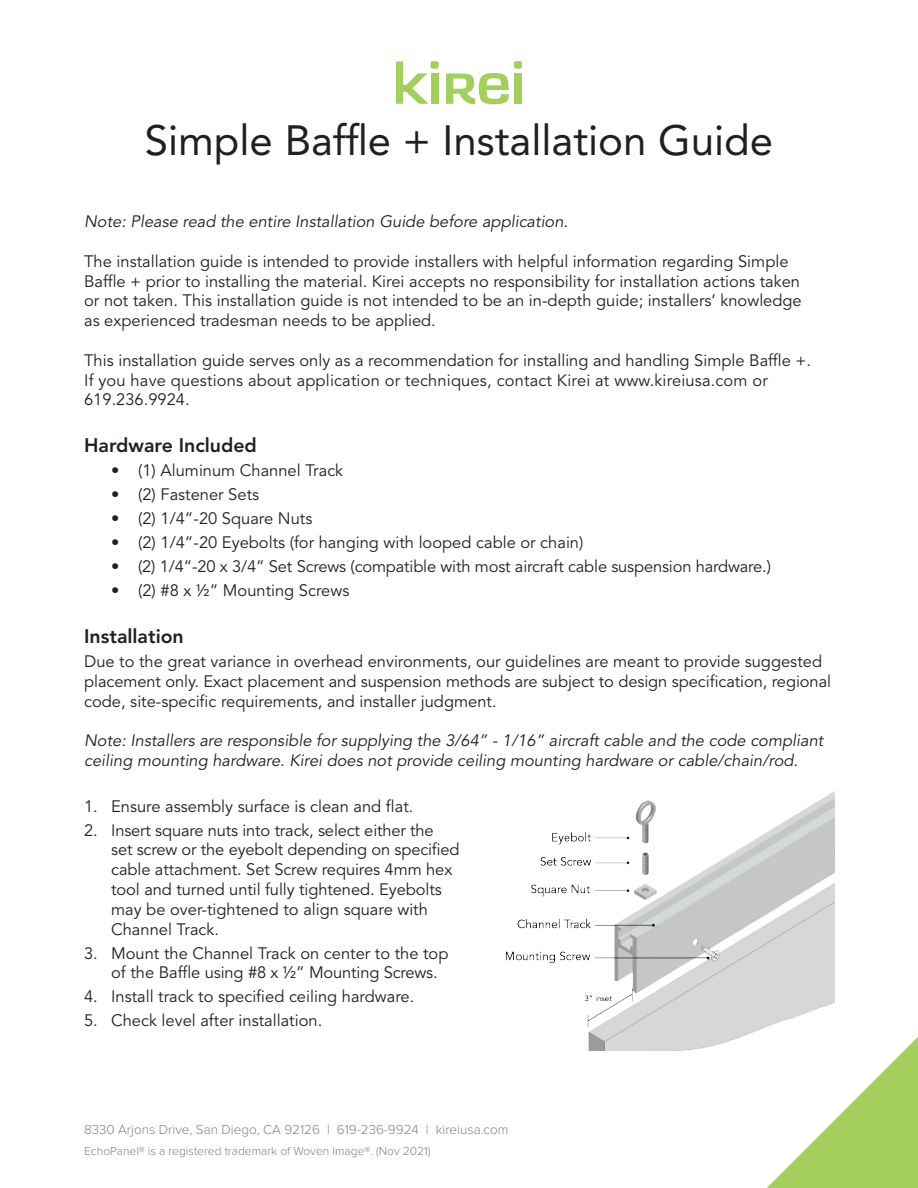
<style>
.page{position:relative;width:918px;height:1188px;background:#fff}
.page>*{position:absolute;margin:0;border:0;box-sizing:border-box;transform-origin:0 0}
.t1{font:42px "Avenir LT Std";color:#231f20}
.t2{font:800 19.5px "Avenir LT Std";color:#231f20}
.t3{font:16.5px/19.8px "Avenir LT Std";color:#231f20}
.t4{font:italic 16.5px/19.8px "Avenir LT Std";color:#231f20}
.t5{font:300 13.5px "Proxima Nova";color:#808285}
.t6{font:300 12px "Proxima Nova";color:#808285}
</style>
<div class="page">
<svg style="left:767px;top:1037px;width:151px;height:151px"></svg>
<svg style="left:396px;top:62px;width:33px;height:42px"></svg>
<svg style="left:446px;top:73px;width:63px;height:32px"></svg>
<div style="left:431px;top:74px;width:7px;height:30px;background:#a3cf5e"></div>
<div style="left:515px;top:74px;width:7px;height:30px;background:#a3cf5e"></div>
<div style="left:514px;top:61px;width:8px;height:8px;background:#a3cf5e;border-radius:50%"></div>
<div style="left:431px;top:61px;width:8px;height:8px;background:#a3cf5e;border-radius:50%"></div>
<img style="left:506px;top:792px;width:328px;height:258px">
<h1 class="t1" style="left:145px;top:116px;width:630px">Simple Baffle + Installation Guide</h1>
<p class="t4" style="left:84px;top:212px;width:486px">Note: Please read the entire Installation Guide before application.</p>
<p class="t3" style="left:84px;top:252px;width:719px">The installation guide is intended to provide installers with helpful information regarding Simple Baffle + prior to installing the material. Kirei accepts no responsibility for installation actions taken or not taken. This installation guide is not intended to be an in-depth guide; installers’ knowledge as experienced tradesman needs to be applied.</p>
<p class="t3" style="left:84px;top:351px;width:728px">This installation guide serves only as a recommendation for installing and handling Simple Baffle +.<br>If you have questions about application or techniques, contact Kirei at www.kireiusa.com or<br>619.236.9924.</p>
<p class="t2" style="left:84px;top:434px;width:174px">Hardware Included</p>
<p class="t3" style="left:111px;top:461px;width:234px">• (1) Aluminum Channel Track</p>
<p class="t3" style="left:111px;top:485px;width:150px">• (2) Fastener Sets</p>
<p class="t3" style="left:111px;top:509px;width:203px">• (2) 1/4”-20 Square Nuts</p>
<p class="t3" style="left:111px;top:533px;width:474px">• (2) 1/4”-20 Eyebolts (for hanging with looped cable or chain)</p>
<p class="t3" style="left:111px;top:557px;width:661px">• (2) 1/4”-20 x 3/4” Set Screws (compatible with most aircraft cable suspension hardware.)</p>
<p class="t3" style="left:111px;top:581px;width:240px">• (2) #8 x ½” Mounting Screws</p>
<p class="t2" style="left:84px;top:625px;width:101px">Installation</p>
<p class="t3" style="left:84px;top:652px;width:749px">Due to the great variance in overhead environments, our guidelines are meant to provide suggested placement only. Exact placement and suspension methods are subject to design specification, regional code, site-specific requirements, and installer judgment.</p>
<p class="t4" style="left:84px;top:731px;width:741px">Note: Installers are responsible for supplying the 3/64” - 1/16” aircraft cable and the code compliant ceiling mounting hardware. Kirei does not provide ceiling mounting hardware or cable/chain/rod.</p>
<p class="t3" style="left:84px;top:796px;width:331px">1. Ensure assembly surface is clean and flat.</p>
<p class="t3" style="left:111px;top:820px;width:350px;text-indent:-27px">2. Insert square nuts into track, select either the<br>set screw or the eyebolt depending on specified cable attachment. Set Screw requires 4mm hex tool and turned until fully tightened. Eyebolts may be over-tightened to align square with Channel Track.</p>
<p class="t3" style="left:111px;top:943px;width:339px;text-indent:-27px">3. Mount the Channel Track on center to the top of the Baffle using #8 x ½” Mounting Screws.</p>
<p class="t3" style="left:84px;top:987px;width:332px">4. Install track to specified ceiling hardware.</p>
<p class="t3" style="left:84px;top:1011px;width:240px">5. Check level after installation.</p>
<p class="t5" style="left:84px;top:1122px;width:426px">8330 Arjons Drive, San Diego, CA 92126 | 619-236-9924 | kireiusa.com</p>
<p class="t6" style="left:84px;top:1144px;width:348px">EchoPanel® is a registered trademark of Woven Image®. (Nov 2021)</p>
</div>
